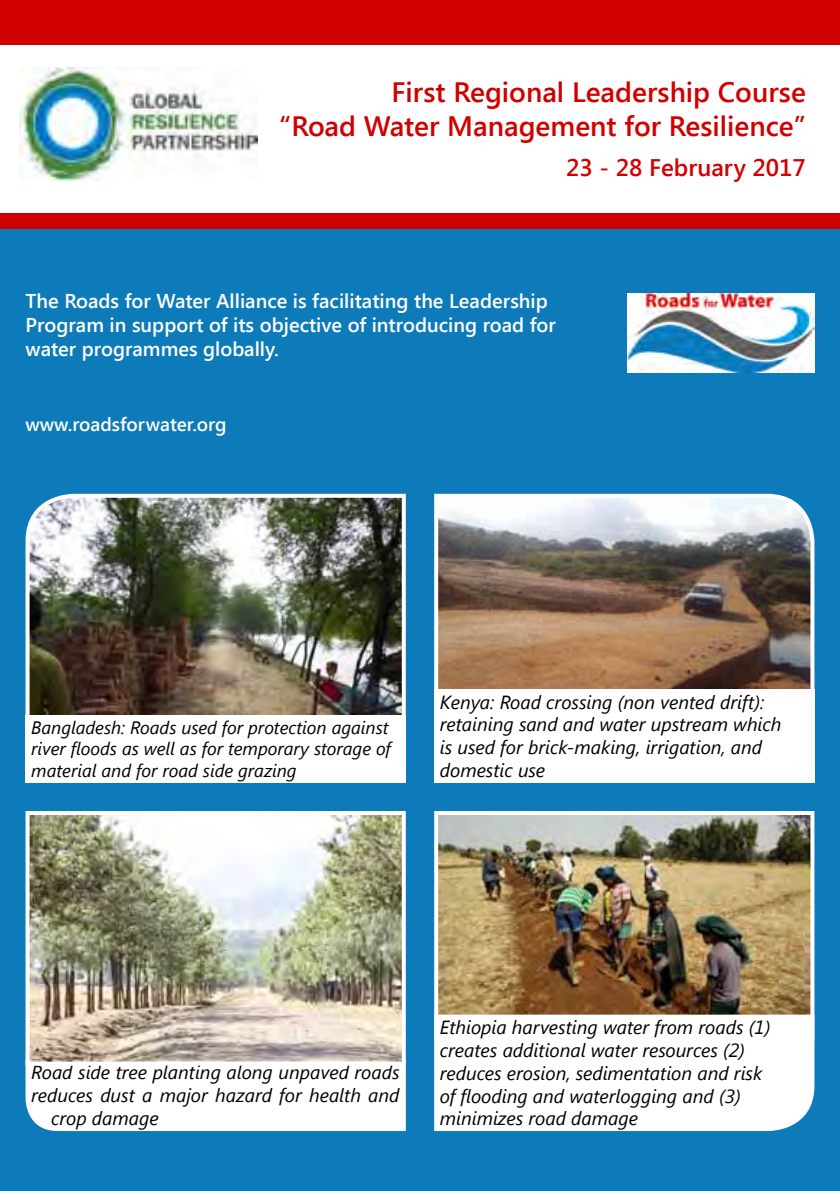
<style>
.page{position:relative;width:840px;height:1191px;background:#fff}
.page>*{position:absolute;margin:0;border:0;box-sizing:border-box;transform-origin:0 0}
.t1{font:600 28px/33.6px "Segoe UI";color:#d10000;text-align:right}
.t2{font:600 24px "Segoe UI";color:#d10000}
.t3{font:600 20px/24px "Segoe UI";color:#fff}
.t4{font:italic 19px/22.8px "Segoe UI";color:#000}
.t5{font:600 19px "Segoe UI";color:#fff}
.t6{font:italic 18px/21.6px "Segoe UI";color:#000;text-align:justify}
</style>
<div class="page">
<div style="left:0;top:0;width:839px;height:1191px;background:#0d7ab9"></div>
<div style="left:0;top:0;width:839px;height:228px;background:#d10000"></div>
<div style="left:0;top:45px;width:839px;height:168px;background:#fff"></div>
<img style="left:627px;top:293px;width:187px;height:79px">
<img style="left:439px;top:816px;width:370px;height:198px">
<div style="left:434px;top:811px;width:380px;height:229px;border:4px solid #fff"></div>
<div style="left:434px;top:1014px;width:380px;height:117px;background:#fff"></div>
<div style="left:26px;top:1065px;width:379px;height:66px;background:#fff"></div>
<img style="left:31px;top:816px;width:369px;height:244px">
<div style="left:26px;top:811px;width:379px;height:254px;border:4px solid #fff"></div>
<img style="left:25px;top:493px;width:381px;height:258px">
<div style="left:26px;top:715px;width:379px;height:67px;background:#fff"></div>
<img style="left:434px;top:493px;width:381px;height:209px">
<div style="left:434px;top:689px;width:380px;height:93px;background:#fff"></div>
<img style="left:19px;top:67px;width:238px;height:114px">
<h1 class="t1" style="left:279px;top:74px;width:528px">First Regional Leadership Course<br>“Road Water Management for Resilience”</h1>
<p class="t2" style="left:566px;top:151px;width:241px">23 - 28 February 2017</p>
<p class="t3" style="left:26px;top:288px;width:531px">The Roads for Water Alliance is facilitating the Leadership<br>Program in support of its objective of introducing road for water programmes globally.</p>
<p class="t5" style="left:26px;top:411px;width:202px">www.roadsforwater.org</p>
<p class="t6" style="left:31px;top:716px;width:361px">Bangladesh: Roads used for protection against river floods as well as for temporary storage of material and for road side grazing</p>
<p class="t4" style="left:439px;top:689px;width:343px">Kenya: Road crossing (non vented drift): retaining sand and water upstream which is used for brick-making, irrigation, and domestic use</p>
<p class="t4" style="left:31px;top:1060px;width:369px">Road side tree planting along unpaved roads</p>
<p class="t4" style="left:31px;top:1083px;width:369px">reduces dust a major hazard for health and</p>
<p class="t4" style="left:51px;top:1106px;width:109px">crop damage</p>
<p class="t4" style="left:439px;top:1015px;width:332px">Ethiopia harvesting water from roads (1) creates additional water resources (2) reduces erosion, sedimentation and risk of flooding and waterlogging and (3) minimizes road damage</p>
</div>
